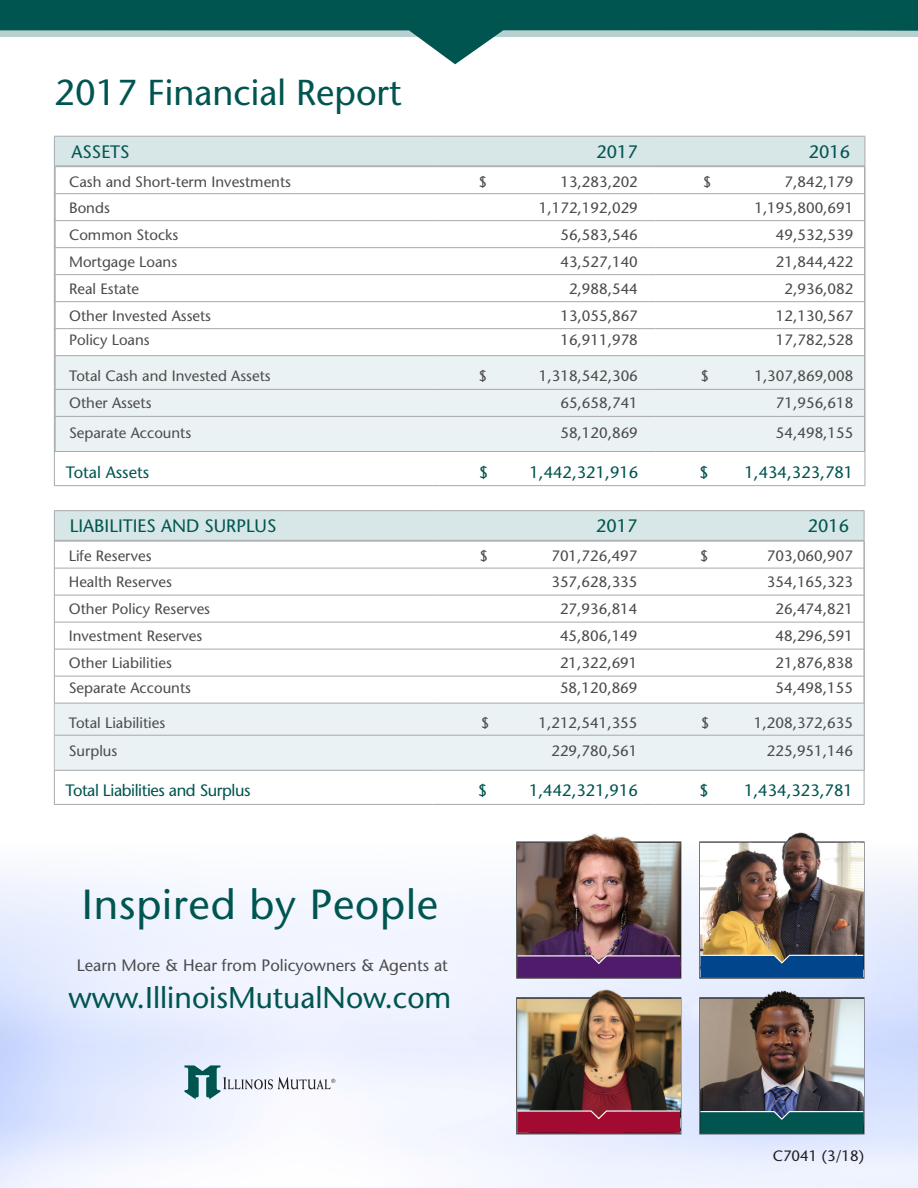
<style>
.page{position:relative;width:918px;height:1188px;background:#fff}
.page>*{position:absolute;margin:0;border:0;box-sizing:border-box;transform-origin:0 0}
.t1{font:500 42px "Stone Sans Std";letter-spacing:.02em;color:#005550}
.t2{font:500 36px "Stone Sans Std";color:#005550}
.t3{font:500 30px "Stone Sans Std";color:#005550}
.t4{font:500 18px "Stone Sans Std";color:#005550}
.t5{font:500 16.5px "Stone Sans Std";color:#005550}
.t6{font:500 16.5px "Stone Sans Std";color:#4b4c4d}
.t7{font:500 16.5px "Stone Sans Std";letter-spacing:-.025em;color:#005550}
.t8{font:500 15px "Stone Sans Std";color:#4b4c4d}
.t9{font:500 15px "Stone Sans Std";color:#231f20}
</style>
<div class="page">
<svg style="left:184px;top:1065px;width:151px;height:34px"></svg>
<hr style="left:54px;top:541px;width:1px;height:263px;background:#a8a9ad">
<hr style="left:864px;top:541px;width:1px;height:263px;background:#a8a9ad">
<hr style="left:54px;top:804px;width:378px;height:1px;background:#a8a9ad">
<hr style="left:432px;top:804px;width:210px;height:1px;background:#a8a9ad">
<svg style="left:642px;top:804px;width:13px;height:1px"></svg>
<hr style="left:655px;top:804px;width:209px;height:1px;background:#a8a9ad">
<div style="left:55px;top:704px;width:809px;height:66px;background:#ebf2f3"></div>
<svg style="left:54px;top:510px;width:811px;height:194px"></svg>
<hr style="left:655px;top:703px;width:210px;height:1px;background:#a8a9ad">
<hr style="left:55px;top:735px;width:378px;height:1px;background:#a8a9ad">
<hr style="left:433px;top:735px;width:209px;height:1px;background:#a8a9ad">
<svg style="left:642px;top:735px;width:13px;height:1px"></svg>
<hr style="left:655px;top:735px;width:210px;height:1px;background:#a8a9ad">
<hr style="left:55px;top:770px;width:378px;height:1px;background:#a8a9ad">
<hr style="left:433px;top:770px;width:209px;height:1px;background:#a8a9ad">
<svg style="left:642px;top:770px;width:13px;height:1px"></svg>
<hr style="left:655px;top:770px;width:210px;height:1px;background:#a8a9ad">
<hr style="left:54px;top:166px;width:1px;height:319px;background:#a8a9ad">
<hr style="left:865px;top:166px;width:1px;height:319px;background:#a8a9ad">
<hr style="left:54px;top:485px;width:378px;height:1px;background:#a8a9ad">
<hr style="left:432px;top:485px;width:210px;height:1px;background:#a8a9ad">
<svg style="left:642px;top:485px;width:13px;height:1px"></svg>
<hr style="left:655px;top:485px;width:210px;height:1px;background:#a8a9ad">
<div style="left:56px;top:356px;width:808px;height:95px;background:#ebf2f3"></div>
<hr style="left:55px;top:389px;width:378px;height:1px;background:#a8a9ad">
<hr style="left:433px;top:389px;width:209px;height:1px;background:#a8a9ad">
<svg style="left:642px;top:389px;width:13px;height:1px"></svg>
<hr style="left:655px;top:389px;width:210px;height:1px;background:#a8a9ad">
<hr style="left:55px;top:416px;width:378px;height:1px;background:#a8a9ad">
<hr style="left:433px;top:416px;width:209px;height:1px;background:#a8a9ad">
<svg style="left:642px;top:416px;width:13px;height:1px"></svg>
<hr style="left:655px;top:416px;width:210px;height:1px;background:#a8a9ad">
<svg style="left:54px;top:136px;width:812px;height:220px"></svg>
<hr style="left:55px;top:356px;width:1px;height:33px;background:#a8a9ad">
<hr style="left:864px;top:356px;width:1px;height:33px;background:#a8a9ad">
<svg style="left:55px;top:390px;width:1px;height:26px"></svg>
<svg style="left:864px;top:390px;width:1px;height:26px"></svg>
<hr style="left:55px;top:417px;width:1px;height:34px;background:#a8a9ad">
<hr style="left:864px;top:417px;width:1px;height:34px;background:#a8a9ad">
<hr style="left:55px;top:451px;width:378px;height:1px;background:#a8a9ad">
<hr style="left:433px;top:451px;width:209px;height:1px;background:#a8a9ad">
<svg style="left:642px;top:451px;width:13px;height:1px"></svg>
<hr style="left:655px;top:451px;width:210px;height:1px;background:#a8a9ad">
<svg style="left:0;top:0;width:918px;height:64px"></svg>
<img style="left:517px;top:833px;width:163px;height:122px">
<svg style="left:516px;top:955px;width:165px;height:23px"></svg>
<div style="left:699px;top:841px;width:166px;height:138px;border:2px solid #4b4c4d"></div>
<img style="left:701px;top:832px;width:162px;height:122px">
<svg style="left:699px;top:954px;width:165px;height:23px"></svg>
<img style="left:517px;top:987px;width:163px;height:123px">
<svg style="left:516px;top:1110px;width:165px;height:23px"></svg>
<div style="left:699px;top:997px;width:166px;height:137px;border:2px solid #4b4c4d"></div>
<img style="left:701px;top:987px;width:162px;height:123px">
<svg style="left:699px;top:1110px;width:165px;height:23px"></svg>
<p class="t2" style="left:55px;top:71px;width:349px">2017 Financial Report</p>
<p class="t4" style="left:72px;top:141px;width:60px">ASSETS</p>
<p class="t4" style="left:596px;top:141px;width:43px">2017</p>
<p class="t4" style="left:809px;top:141px;width:43px">2016</p>
<p class="t8" style="left:69px;top:173px;width:223px">Cash and Short-term Investments</p>
<p class="t8" style="left:479px;top:173px;width:10px">$</p>
<p class="t8" style="left:560px;top:173px;width:79px">13,283,202</p>
<p class="t8" style="left:703px;top:173px;width:10px">$</p>
<p class="t8" style="left:785px;top:173px;width:70px">7,842,179</p>
<p class="t8" style="left:69px;top:199px;width:42px">Bonds</p>
<p class="t8" style="left:539px;top:199px;width:101px">1,172,192,029</p>
<p class="t8" style="left:754px;top:199px;width:101px">1,195,800,691</p>
<p class="t8" style="left:69px;top:226px;width:111px">Common Stocks</p>
<p class="t8" style="left:560px;top:226px;width:79px">56,583,546</p>
<p class="t8" style="left:776px;top:226px;width:79px">49,532,539</p>
<p class="t8" style="left:69px;top:253px;width:110px">Mortgage Loans</p>
<p class="t8" style="left:560px;top:253px;width:79px">43,527,140</p>
<p class="t8" style="left:776px;top:253px;width:79px">21,844,422</p>
<p class="t8" style="left:69px;top:280px;width:72px">Real Estate</p>
<p class="t8" style="left:569px;top:280px;width:70px">2,988,544</p>
<p class="t8" style="left:785px;top:280px;width:70px">2,936,082</p>
<p class="t8" style="left:69px;top:307px;width:144px">Other Invested Assets</p>
<p class="t8" style="left:560px;top:307px;width:79px">13,055,867</p>
<p class="t8" style="left:776px;top:307px;width:79px">12,130,567</p>
<p class="t8" style="left:69px;top:331px;width:82px">Policy Loans</p>
<p class="t8" style="left:560px;top:331px;width:79px">16,911,978</p>
<p class="t8" style="left:776px;top:331px;width:79px">17,782,528</p>
<p class="t8" style="left:69px;top:367px;width:203px">Total Cash and Invested Assets</p>
<p class="t8" style="left:479px;top:367px;width:10px">$</p>
<p class="t8" style="left:539px;top:367px;width:101px">1,318,542,306</p>
<p class="t8" style="left:701px;top:367px;width:10px">$</p>
<p class="t8" style="left:754px;top:367px;width:101px">1,307,869,008</p>
<p class="t8" style="left:69px;top:394px;width:84px">Other Assets</p>
<p class="t8" style="left:560px;top:394px;width:79px">65,658,741</p>
<p class="t8" style="left:776px;top:394px;width:79px">71,956,618</p>
<p class="t8" style="left:69px;top:423px;width:124px">Separate Accounts</p>
<p class="t8" style="left:560px;top:423px;width:79px">58,120,869</p>
<p class="t8" style="left:776px;top:423px;width:79px">54,498,155</p>
<p class="t5" style="left:66px;top:462px;width:85px">Total Assets</p>
<p class="t5" style="left:479px;top:462px;width:11px">$</p>
<p class="t5" style="left:530px;top:462px;width:110px">1,442,321,916</p>
<p class="t5" style="left:699px;top:462px;width:11px">$</p>
<p class="t5" style="left:745px;top:462px;width:110px">1,434,323,781</p>
<p class="t4" style="left:70px;top:515px;width:208px">LIABILITIES AND SURPLUS</p>
<p class="t4" style="left:596px;top:515px;width:43px">2017</p>
<p class="t4" style="left:808px;top:515px;width:43px">2016</p>
<p class="t8" style="left:69px;top:547px;width:84px">Life Reserves</p>
<p class="t8" style="left:479px;top:547px;width:10px">$</p>
<p class="t8" style="left:551px;top:547px;width:88px">701,726,497</p>
<p class="t8" style="left:700px;top:547px;width:10px">$</p>
<p class="t8" style="left:767px;top:547px;width:88px">703,060,907</p>
<p class="t8" style="left:69px;top:573px;width:105px">Health Reserves</p>
<p class="t8" style="left:551px;top:573px;width:88px">357,628,335</p>
<p class="t8" style="left:767px;top:573px;width:88px">354,165,323</p>
<p class="t8" style="left:69px;top:600px;width:143px">Other Policy Reserves</p>
<p class="t8" style="left:560px;top:600px;width:79px">27,936,814</p>
<p class="t8" style="left:775px;top:600px;width:79px">26,474,821</p>
<p class="t8" style="left:69px;top:627px;width:135px">Investment Reserves</p>
<p class="t8" style="left:560px;top:627px;width:79px">45,806,149</p>
<p class="t8" style="left:775px;top:627px;width:79px">48,296,591</p>
<p class="t8" style="left:69px;top:654px;width:105px">Other Liabilities</p>
<p class="t8" style="left:560px;top:654px;width:79px">21,322,691</p>
<p class="t8" style="left:775px;top:654px;width:79px">21,876,838</p>
<p class="t8" style="left:69px;top:679px;width:124px">Separate Accounts</p>
<p class="t8" style="left:560px;top:679px;width:79px">58,120,869</p>
<p class="t8" style="left:775px;top:679px;width:79px">54,498,155</p>
<p class="t8" style="left:69px;top:714px;width:98px">Total Liabilities</p>
<p class="t8" style="left:481px;top:714px;width:10px">$</p>
<p class="t8" style="left:538px;top:714px;width:101px">1,212,541,355</p>
<p class="t8" style="left:701px;top:714px;width:10px">$</p>
<p class="t8" style="left:754px;top:714px;width:101px">1,208,372,635</p>
<p class="t8" style="left:69px;top:742px;width:50px">Surplus</p>
<p class="t8" style="left:551px;top:742px;width:88px">229,780,561</p>
<p class="t8" style="left:767px;top:742px;width:88px">225,951,146</p>
<p class="t7" style="left:65px;top:781px;width:187px">Total Liabilities and Surplus</p>
<p class="t5" style="left:478px;top:781px;width:11px">$</p>
<p class="t5" style="left:529px;top:781px;width:110px">1,442,321,916</p>
<p class="t5" style="left:699px;top:781px;width:11px">$</p>
<p class="t5" style="left:744px;top:781px;width:110px">1,434,323,781</p>
<p class="t1" style="left:82px;top:879px;width:358px">Inspired by People</p>
<p class="t6" style="left:77px;top:955px;width:373px">Learn More &amp; Hear from Policyowners &amp; Agents at</p>
<p class="t3" style="left:69px;top:979px;width:384px">www.IllinoisMutualNow.com</p>
<p class="t9" style="left:773px;top:1147px;width:93px">C7041 (3/18)</p>
</div>
